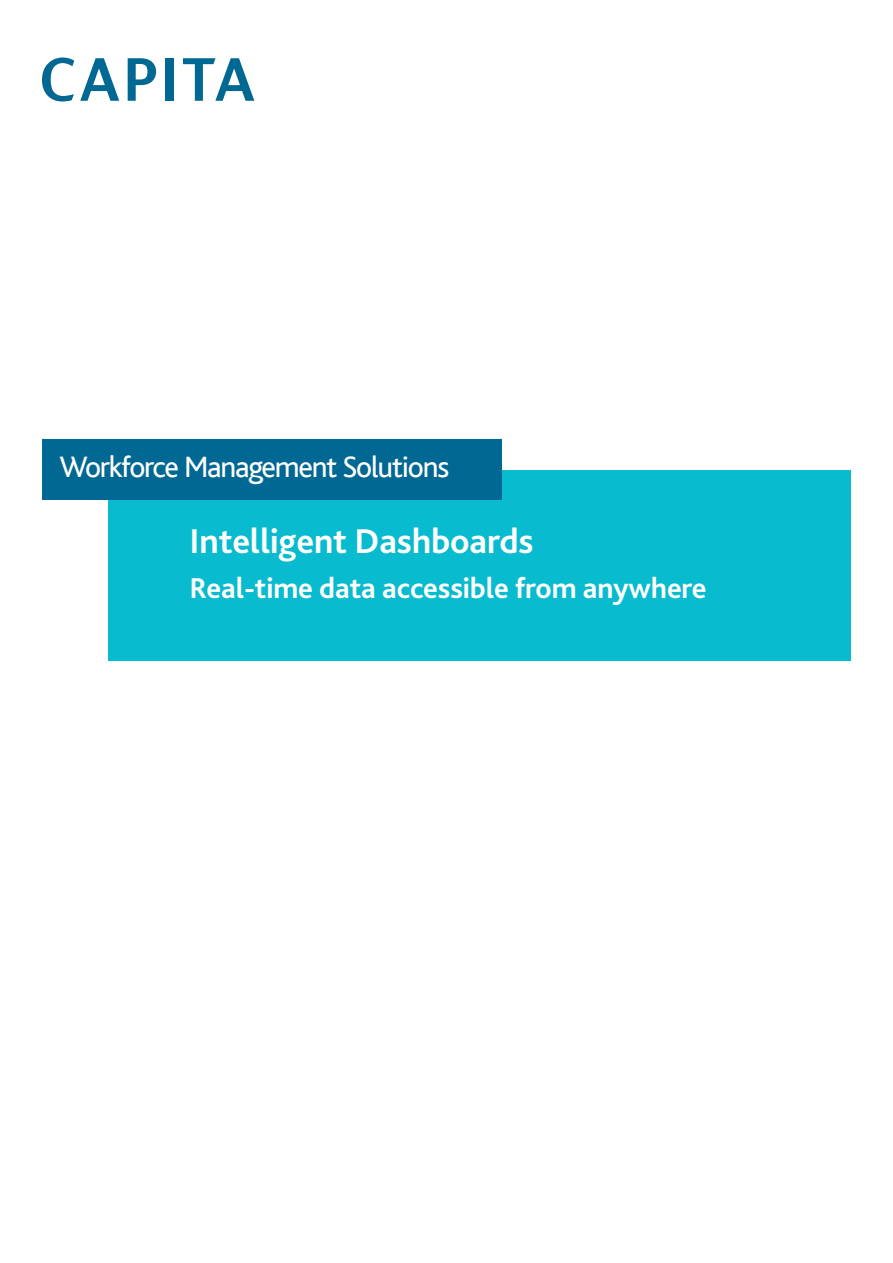
<style>
.page{position:relative;width:893px;height:1263px;background:#fff}
.page>*{position:absolute;margin:0;border:0;box-sizing:border-box;transform-origin:0 0}
.t1{font:700 36px "Bliss Pro";letter-spacing:-.005em;color:#fff}
.t2{font:30.75px "Bliss";letter-spacing:-.04em;color:#fff}
.t3{font:700 30px "Bliss Pro";letter-spacing:-.005em;color:#fff}
</style>
<div class="page">
<svg style="left:128px;top:58px;width:28px;height:43px"></svg>
<div style="left:166px;top:58px;width:8px;height:43px;background:#006893"></div>
<svg style="left:42px;top:58px;width:32px;height:44px"></svg>
<svg style="left:80px;top:58px;width:39px;height:43px"></svg>
<svg style="left:183px;top:58px;width:71px;height:43px"></svg>
<div style="left:108px;top:470px;width:742px;height:190px;background:#08bbce"></div>
<div style="left:43px;top:439px;width:459px;height:60px;background:#006893"></div>
<p class="t2" style="left:60px;top:451px;width:391px">Workforce Management Solutions</p>
<p class="t1" style="left:190px;top:518px;width:346px">Intelligent Dashboards</p>
<p class="t3" style="left:190px;top:569px;width:518px">Real-time data accessible from anywhere</p>
</div>
